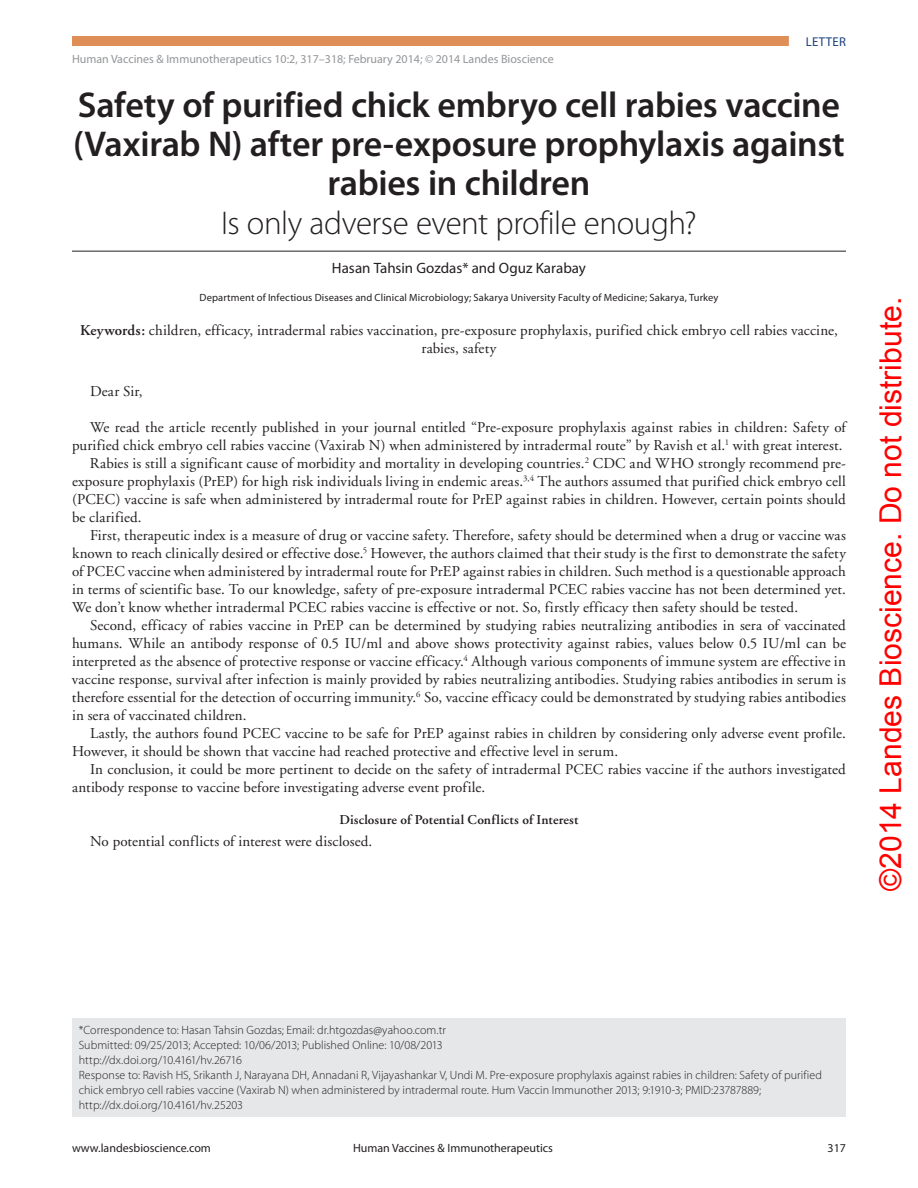
<style>
.page{position:relative;width:918px;height:1188px;background:#fff}
.page>*{position:absolute;margin:0;border:0;box-sizing:border-box;transform-origin:0 0}
.t1{font:600 36px/39px "Myriad Pro";letter-spacing:-.01em;color:#231f20;text-align:center}
.t2{font:300 33px "Myriad Pro";letter-spacing:-.01em;color:#231f20}
.t3{font:30.15px "Arial";color:#f00}
.t4{font:15px/18px "Adobe Garamond";letter-spacing:.01em;color:#231f20;text-align:center}
.t5{font:15px "Myriad Pro";color:#231f20}
.t6{font:600 13.5px "Adobe Garamond";letter-spacing:.01em;color:#231f20}
.t7{font:12.75px "Myriad Pro";letter-spacing:.02em;color:#193f7c}
.t8{font:300 12px/15px "Myriad Pro";color:#231f20}
.t9{font:12px "Myriad Pro";color:#939598}
.t10{font:12px "Myriad Pro";color:#231f20}
.t11{font:10.5px "Myriad Pro";letter-spacing:.01em;color:#231f20}
.s1{font-weight:600}
</style>
<div class="page">
<div style="left:72px;top:36px;width:774px;height:10px;background:#df8e57"></div>
<svg style="left:788px;top:36px;width:58px;height:10px"></svg>
<div style="left:72px;top:1018px;width:774px;height:99px;background:#e6e7e9"></div>
<hr style="left:72px;top:251px;width:774px;height:1px;background:#231f20">
<p class="t9" style="left:72px;top:52px;width:483px">Human Vaccines &amp; Immunotherapeutics 10:2, 317–318; February 2014; © 2014 Landes Bioscience</p>
<p class="t7" style="left:806px;top:34px;width:41px">Letter</p>
<h1 class="t1" style="left:73px;top:85px;width:773px">Safety of purified chick embryo cell rabies vaccine (Vaxirab N) after pre-exposure prophylaxis against rabies in children</h1>
<h2 class="t2" style="left:221px;top:203px;width:477px">Is only adverse event profile enough?</h2>
<p class="t5" style="left:332px;top:258px;width:256px">Hasan Tahsin Gozdas* and Oguz Karabay</p>
<p class="t11" style="left:200px;top:291px;width:521px">Department of Infectious Diseases and Clinical Microbiology; Sakarya University Faculty of Medicine; Sakarya, Turkey</p>
<p class="t4" style="left:80px;top:322px;width:759px"><span class="s1">Keywords:</span> children, efficacy, intradermal rabies vaccination, pre-exposure prophylaxis, purified chick embryo cell rabies vaccine, rabies, safety</p>
<p class="t4" style="left:90px;top:383px;width:54px">Dear Sir,</p>
<p class="t4" style="left:90px;top:419px;width:757px">We read the article recently published in your journal entitled “Pre-exposure prophylaxis against rabies in children: Safety of</p>
<p class="t4" style="left:72px;top:437px;width:772px">purified chick embryo cell rabies vaccine (Vaxirab N) when administered by intradermal route” by Ravish et al.<sup>1</sup> with great interest.</p>
<p class="t4" style="left:90px;top:455px;width:757px">Rabies is still a significant cause of morbidity and mortality in developing countries.<sup>2</sup> CDC and WHO strongly recommend pre-</p>
<p class="t4" style="left:72px;top:473px;width:775px">exposure prophylaxis (PrEP) for high risk individuals living in endemic areas.<sup>3,4</sup> The authors assumed that purified chick embryo cell</p>
<p class="t4" style="left:72px;top:491px;width:775px">(PCEC) vaccine is safe when administered by intradermal route for PrEP against rabies in children. However, certain points should</p>
<p class="t4" style="left:72px;top:509px;width:71px">be clarified.</p>
<p class="t4" style="left:90px;top:527px;width:757px">First, therapeutic index is a measure of drug or vaccine safety. Therefore, safety should be determined when a drug or vaccine was</p>
<p class="t4" style="left:72px;top:545px;width:775px">known to reach clinically desired or effective dose.<sup>5</sup> However, the authors claimed that their study is the first to demonstrate the safety</p>
<p class="t4" style="left:72px;top:563px;width:775px">of PCEC vaccine when administered by intradermal route for PrEP against rabies in children. Such method is a questionable approach</p>
<p class="t4" style="left:72px;top:581px;width:775px">in terms of scientific base. To our knowledge, safety of pre-exposure intradermal PCEC rabies vaccine has not been determined yet.</p>
<p class="t4" style="left:72px;top:599px;width:728px">We don’t know whether intradermal PCEC rabies vaccine is effective or not. So, firstly efficacy then safety should be tested.</p>
<p class="t4" style="left:90px;top:617px;width:757px">Second, efficacy of rabies vaccine in PrEP can be determined by studying rabies neutralizing antibodies in sera of vaccinated</p>
<p class="t4" style="left:72px;top:635px;width:776px">humans. While an antibody response of 0.5 IU/ml and above shows protectivity against rabies, values below 0.5 IU/ml can be</p>
<p class="t4" style="left:72px;top:653px;width:775px">interpreted as the absence of protective response or vaccine efficacy.<sup>4</sup> Although various components of immune system are effective in</p>
<p class="t4" style="left:72px;top:671px;width:775px">vaccine response, survival after infection is mainly provided by rabies neutralizing antibodies. Studying rabies antibodies in serum is</p>
<p class="t4" style="left:72px;top:689px;width:775px">therefore essential for the detection of occurring immunity.<sup>6</sup> So, vaccine efficacy could be demonstrated by studying rabies antibodies</p>
<p class="t4" style="left:72px;top:707px;width:176px">in sera of vaccinated children.</p>
<p class="t4" style="left:90px;top:725px;width:757px">Lastly, the authors found PCEC vaccine to be safe for PrEP against rabies in children by considering only adverse event profile.</p>
<p class="t4" style="left:72px;top:743px;width:548px">However, it should be shown that vaccine had reached protective and effective level in serum.</p>
<p class="t4" style="left:90px;top:761px;width:757px">In conclusion, it could be more pertinent to decide on the safety of intradermal PCEC rabies vaccine if the authors investigated</p>
<p class="t4" style="left:72px;top:779px;width:415px">antibody response to vaccine before investigating adverse event profile.</p>
<p class="t6" style="left:339px;top:812px;width:240px">Disclosure of Potential Conflicts of Interest</p>
<p class="t4" style="left:90px;top:833px;width:284px">No potential conflicts of interest were disclosed.</p>
<h3 class="t3" style="left:871px;top:891px;width:595px;rotate:-90deg">©2014 Landes Bioscience. Do not distribute.</h3>
<p class="t8" style="left:79px;top:1023px;width:745px">*Correspondence to: Hasan Tahsin Gozdas; Email: dr.htgozdas@yahoo.com.tr<br>Submitted: 09/25/2013; Accepted: 10/06/2013; Published Online: 10/08/2013<br>http://dx.doi.org/10.4161/hv.26716<br>Response to: Ravish HS, Srikanth J, Narayana DH, Annadani R, Vijayashankar V, Undi M. Pre-exposure prophylaxis against rabies in children: Safety of purified chick embryo cell rabies vaccine (Vaxirab N) when administered by intradermal route. Hum Vaccin Immunother 2013; 9:1910-3; PMID:23787889; http://dx.doi.org/10.4161/hv.25203</p>
<p class="t10" style="left:72px;top:1141px;width:140px">www.landesbioscience.com</p>
<p class="t10" style="left:353px;top:1141px;width:201px">Human Vaccines &amp; Immunotherapeutics</p>
<p class="t10" style="left:828px;top:1141px;width:20px">317</p>
</div>
